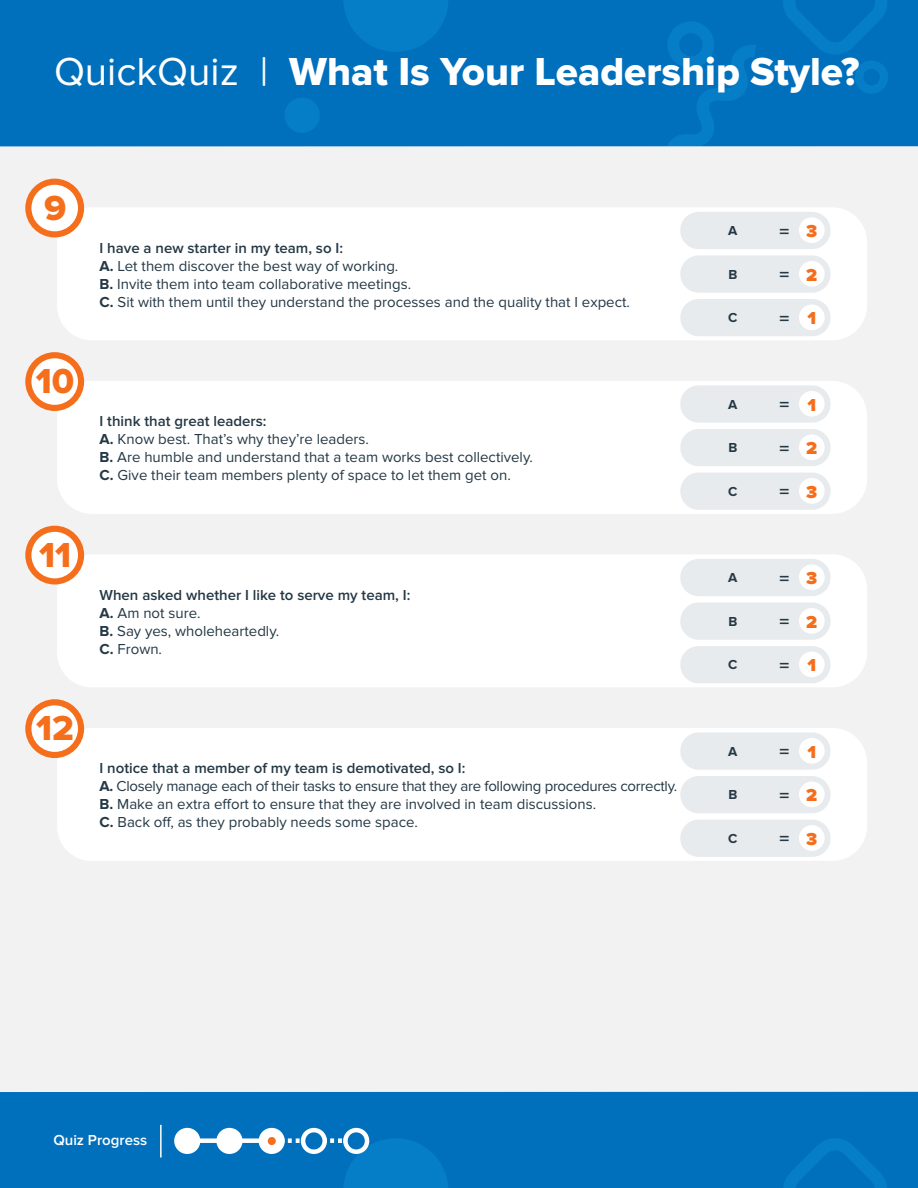
<style>
.page{position:relative;width:918px;height:1188px;background:#fff}
.page>*{position:absolute;margin:0;border:0;box-sizing:border-box;transform-origin:0 0}
.t1{font:40.5px "Proxima Nova Extrabld";color:#fff}
.t2{font:36px "Proxima Nova Extrabld";color:#f56e1c}
.t3{font:700 19.5px "Proxima Nova";color:#243845}
.t4{font:15px/18px "Proxima Nova";color:#243845}
.t5{font:600 15px "Proxima Nova";color:#fff}
.t6{font:700 13.5px "Proxima Nova";color:#243845}
.s1{font-family:"Proxima Nova"}
.s2{font-weight:600}
.s3{font-weight:700}
.s4{font-weight:900;font-size:18px;color:#f56e1c}
</style>
<div class="page">
<div style="left:0;top:0;width:918px;height:450px;background:#0070bd"></div>
<svg style="left:344px;top:0;width:104px;height:52px"></svg>
<div style="left:284px;top:98px;width:36px;height:35px;background:#057dc7;border-radius:50%"></div>
<svg style="left:668px;top:22px;width:88px;height:124px"></svg>
<div style="left:0;top:146px;width:918px;height:1014px;background:#f2f2f2"></div>
<div style="left:0;top:1092px;width:918px;height:96px;background:#0070bd"></div>
<svg style="left:784px;top:1138px;width:103px;height:50px"></svg>
<svg style="left:783px;top:0;width:105px;height:93px"></svg>
<div style="left:176px;top:1130px;width:22px;height:22px;background:#fff;border-radius:50%"></div>
<div style="left:174px;top:1128px;width:26px;height:26px;border:4px solid #fff;border-radius:50%"></div>
<div style="left:219px;top:1130px;width:21px;height:22px;background:#fff;border-radius:50%"></div>
<div style="left:216px;top:1128px;width:27px;height:26px;border:4px solid #fff;border-radius:50%"></div>
<div style="left:198px;top:1138px;width:20px;height:5px;background:#fff"></div>
<hr style="left:160px;top:1125px;width:2px;height:33px;background:#fff">
<div style="left:223px;top:1135px;width:13px;height:12px;border:4px solid #fff;border-radius:50%"></div>
<svg style="left:236px;top:1127px;width:212px;height:61px"></svg>
<div style="left:57px;top:207px;width:810px;height:133px;background:#fff;border-radius:35px"></div>
<div style="left:25px;top:179px;width:59px;height:58px;background:#f56e1c;border-radius:50%"></div>
<div style="left:31px;top:185px;width:47px;height:46px;background:#fff;border-radius:50%"></div>
<div style="left:680px;top:212px;width:151px;height:37px;background:#e8ebed;border-radius:18px"></div>
<div style="left:799px;top:217px;width:26px;height:26px;background:#fff;border-radius:50%"></div>
<div style="left:680px;top:255px;width:151px;height:38px;background:#e8ebed;border-radius:18px"></div>
<div style="left:799px;top:261px;width:26px;height:26px;background:#fff;border-radius:50%"></div>
<div style="left:680px;top:299px;width:151px;height:37px;background:#e8ebed;border-radius:18px"></div>
<div style="left:799px;top:305px;width:26px;height:25px;background:#fff;border-radius:50%"></div>
<div style="left:57px;top:381px;width:810px;height:133px;background:#fff;border-radius:35px"></div>
<div style="left:25px;top:352px;width:59px;height:59px;background:#f56e1c;border-radius:50%"></div>
<div style="left:31px;top:358px;width:47px;height:47px;background:#fff;border-radius:50%"></div>
<div style="left:680px;top:385px;width:151px;height:38px;background:#e8ebed;border-radius:18px"></div>
<div style="left:799px;top:391px;width:26px;height:26px;background:#fff;border-radius:50%"></div>
<div style="left:680px;top:429px;width:151px;height:37px;background:#e8ebed;border-radius:18px"></div>
<div style="left:799px;top:435px;width:26px;height:25px;background:#fff;border-radius:50%"></div>
<div style="left:680px;top:473px;width:151px;height:37px;background:#e8ebed;border-radius:18px"></div>
<div style="left:799px;top:478px;width:26px;height:26px;background:#fff;border-radius:50%"></div>
<div style="left:57px;top:728px;width:810px;height:133px;background:#fff;border-radius:35px"></div>
<div style="left:25px;top:699px;width:59px;height:59px;background:#f56e1c;border-radius:50%"></div>
<div style="left:31px;top:705px;width:47px;height:47px;background:#fff;border-radius:50%"></div>
<div style="left:680px;top:732px;width:151px;height:38px;background:#e8ebed;border-radius:18px"></div>
<div style="left:799px;top:738px;width:26px;height:26px;background:#fff;border-radius:50%"></div>
<div style="left:680px;top:776px;width:151px;height:37px;background:#e8ebed;border-radius:18px"></div>
<div style="left:799px;top:782px;width:26px;height:25px;background:#fff;border-radius:50%"></div>
<div style="left:680px;top:820px;width:151px;height:37px;background:#e8ebed;border-radius:18px"></div>
<div style="left:799px;top:825px;width:26px;height:26px;background:#fff;border-radius:50%"></div>
<div style="left:57px;top:554px;width:810px;height:133px;background:#fff;border-radius:35px"></div>
<div style="left:25px;top:526px;width:59px;height:59px;background:#f56e1c;border-radius:50%"></div>
<div style="left:31px;top:532px;width:47px;height:46px;background:#fff;border-radius:50%"></div>
<div style="left:680px;top:559px;width:151px;height:37px;background:#e8ebed;border-radius:18px"></div>
<div style="left:799px;top:564px;width:26px;height:26px;background:#fff;border-radius:50%"></div>
<div style="left:680px;top:602px;width:151px;height:38px;background:#e8ebed;border-radius:18px"></div>
<div style="left:799px;top:608px;width:26px;height:26px;background:#fff;border-radius:50%"></div>
<div style="left:680px;top:646px;width:151px;height:37px;background:#e8ebed;border-radius:18px"></div>
<div style="left:799px;top:652px;width:26px;height:25px;background:#fff;border-radius:50%"></div>
<h1 class="t1" style="left:54px;top:48px;width:807px"><span class="s1">QuickQuiz |</span> What Is Your Leadership Style?</h1>
<h2 class="t2" style="left:44px;top:187px;width:24px">9</h2>
<h2 class="t2" style="left:36px;top:361px;width:40px">10</h2>
<h2 class="t2" style="left:39px;top:534px;width:34px">11</h2>
<h2 class="t2" style="left:36px;top:708px;width:39px">12</h2>
<p class="t4" style="left:100px;top:239px;width:532px"><span class="s2">I have a new starter in my team, so I:<br></span><span class="s3">A.</span> Let them discover the best way of working.<br><span class="s3">B.</span> Invite them into team collaborative meetings.<br><span class="s3">C.</span> Sit with them until they understand the processes and the quality that I expect.</p>
<p class="t4" style="left:100px;top:412px;width:435px"><span class="s2">I think that great leaders:<br></span><span class="s3">A.</span> Know best. That’s why they’re leaders.<br><span class="s3">B.</span> Are humble and understand that a team works best collectively.<br><span class="s3">C.</span> Give their team members plenty of space to let them get on.</p>
<p class="t4" style="left:100px;top:586px;width:312px"><span class="s2">When asked whether I like to serve my team, I:<br></span><span class="s3">A.</span> Am not sure.<br><span class="s3">B.</span> Say yes, wholeheartedly.<br><span class="s3">C.</span> Frown.</p>
<p class="t4" style="left:100px;top:759px;width:579px"><span class="s2">I notice that a member of my team is demotivated, so I:<br></span><span class="s3">A.</span> Closely manage each of their tasks to ensure that they are following procedures correctly.<br><span class="s3">B.</span> Make an extra effort to ensure that they are involved in team discussions.<br><span class="s3">C.</span> Back off, as they probably needs some space.</p>
<p class="t6" style="left:728px;top:223px;width:11px">A</p>
<h3 class="t3" style="left:780px;top:220px;width:39px">= <span class="s4">3</span></h3>
<p class="t6" style="left:728px;top:267px;width:10px">B</p>
<h3 class="t3" style="left:780px;top:263px;width:39px">= <span class="s4">2</span></h3>
<p class="t6" style="left:728px;top:310px;width:11px">C</p>
<h3 class="t3" style="left:780px;top:307px;width:38px">= <span class="s4">1</span></h3>
<p class="t6" style="left:728px;top:397px;width:11px">A</p>
<h3 class="t3" style="left:780px;top:393px;width:38px">= <span class="s4">1</span></h3>
<p class="t6" style="left:728px;top:440px;width:10px">B</p>
<h3 class="t3" style="left:780px;top:437px;width:39px">= <span class="s4">2</span></h3>
<p class="t6" style="left:728px;top:484px;width:11px">C</p>
<h3 class="t3" style="left:780px;top:481px;width:39px">= <span class="s4">3</span></h3>
<p class="t6" style="left:728px;top:570px;width:11px">A</p>
<h3 class="t3" style="left:780px;top:567px;width:39px">= <span class="s4">3</span></h3>
<p class="t6" style="left:728px;top:614px;width:10px">B</p>
<h3 class="t3" style="left:780px;top:611px;width:39px">= <span class="s4">2</span></h3>
<p class="t6" style="left:728px;top:657px;width:11px">C</p>
<h3 class="t3" style="left:780px;top:654px;width:38px">= <span class="s4">1</span></h3>
<p class="t6" style="left:728px;top:744px;width:11px">A</p>
<h3 class="t3" style="left:780px;top:740px;width:38px">= <span class="s4">1</span></h3>
<p class="t6" style="left:728px;top:787px;width:10px">B</p>
<h3 class="t3" style="left:780px;top:784px;width:39px">= <span class="s4">2</span></h3>
<p class="t6" style="left:728px;top:831px;width:11px">C</p>
<h3 class="t3" style="left:780px;top:828px;width:39px">= <span class="s4">3</span></h3>
<p class="t5" style="left:53px;top:1132px;width:95px">Quiz Progress</p>
</div>
